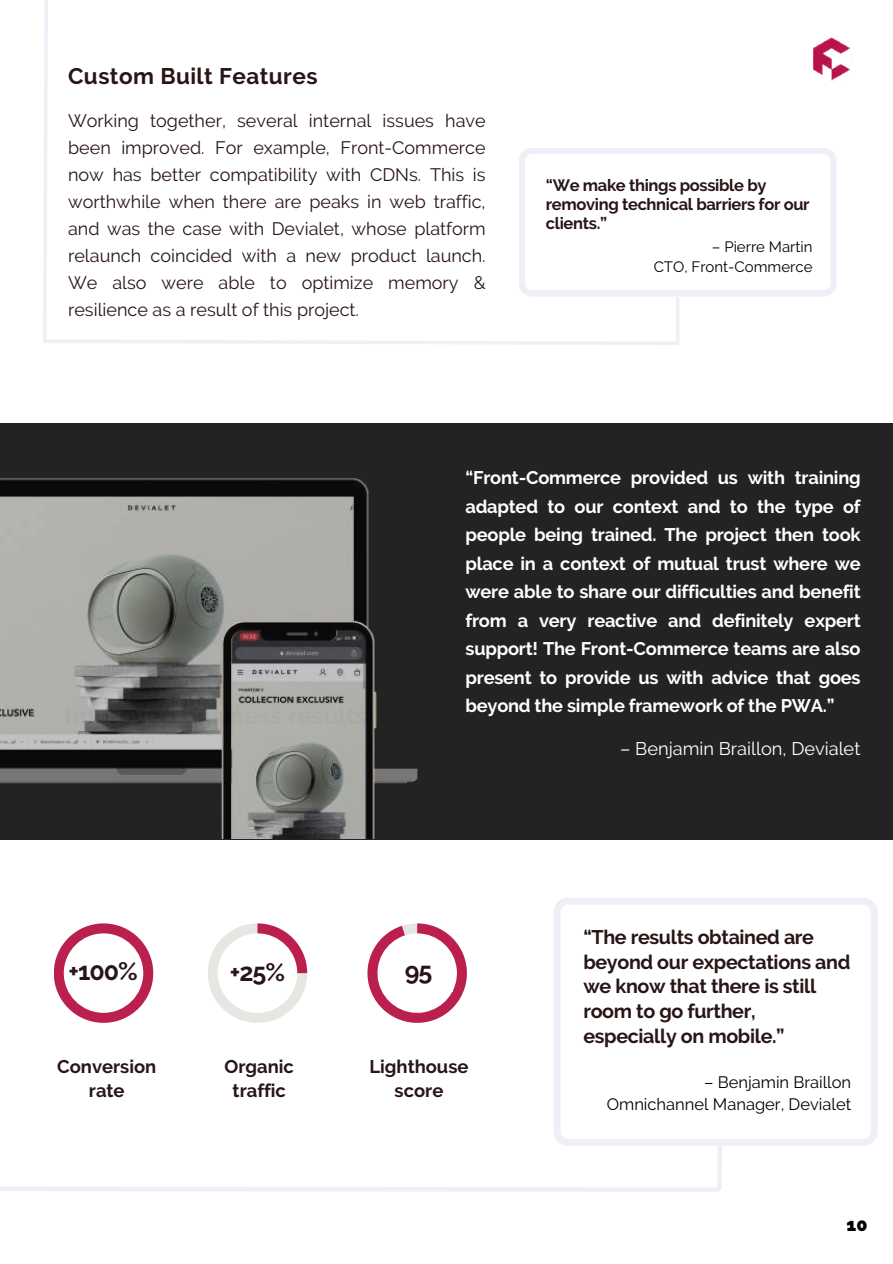
<style>
.page{position:relative;width:893px;height:1264px;background:#fff}
.page>*{position:absolute;margin:0;border:0;box-sizing:border-box;transform-origin:0 0}
.t1{font:700 25.05px "Raleway";letter-spacing:-.04em;color:#281516}
.t2{font:700 24.6px "Raleway";color:#281516}
.t3{font:700 22.5px "Raleway";letter-spacing:.02em;color:#281516}
.t4{font:700 19.8px "Raleway";color:#281516}
.t5{font:700 19.65px/24.8px "Raleway";letter-spacing:-.015em;color:#281516}
.t6{font:700 18.45px/24.8px "Raleway";color:#281516;text-align:center}
.t7{font:700 18.15px/28.5px "Raleway";letter-spacing:-.01em;color:#fff;text-align:justify}
.t8{font:18.15px "Raleway";color:#fff}
.t9{font:18px/27px "Raleway";color:#281516;text-align:justify}
.t10{font:800 18px "Raleway";color:#000}
.t11{font:700 16.5px/19px "Raleway";letter-spacing:-.02em;color:#281516}
.t12{font:16.5px/22.4px "Raleway";color:#000;text-align:right}
.t13{font:15px/20.2px "Raleway";color:#000;text-align:right}
</style>
<div class="page">
<svg style="left:679px;top:148px;width:157px;height:148px"></svg>
<svg style="left:0;top:1187px;width:720px;height:5px"></svg>
<svg style="left:54px;top:923px;width:99px;height:99px"></svg>
<svg style="left:208px;top:923px;width:99px;height:99px"></svg>
<svg style="left:367px;top:923px;width:100px;height:99px"></svg>
<div style="left:226px;top:955px;width:63px;height:36px;background:#fff"></div>
<div style="left:382px;top:955px;width:70px;height:36px;background:#fff"></div>
<svg style="left:554px;top:898px;width:323px;height:247px"></svg>
<div style="left:717px;top:1141px;width:5px;height:48px;background:#efeff7"></div>
<div style="left:69px;top:957px;width:66px;height:34px;background:#fff"></div>
<div style="left:0;top:423px;width:892px;height:416px;background:#242323"></div>
<img style="left:0;top:478px;width:418px;height:360px">
<svg style="left:43px;top:0;width:636px;height:345px"></svg>
<img style="left:812px;top:37px;width:39px;height:44px">
<p class="t3" style="left:68px;top:62px;width:251px">Custom Built Features</p>
<p class="t9" style="left:68px;top:107px;width:419px">Working together, several internal issues have been improved. For example, Front-Commerce now has better compatibility with CDNs. This is worthwhile when there are peaks in web traffic, and was the case with Devialet, whose platform relaunch coincided with a new product launch.<br>We also were able to optimize memory &amp; resilience as a result of this project.</p>
<p class="t11" style="left:546px;top:176px;width:265px">“We make things possible by removing technical barriers for our clients.”</p>
<p class="t13" style="left:653px;top:236px;width:160px">– Pierre Martin<br>CTO, Front-Commerce</p>
<p class="t7" style="left:465px;top:464px;width:396px">“Front-Commerce provided us with training adapted to our context and to the type of people being trained. The project then took place in a context of mutual trust where we were able to share our difficulties and benefit from a very reactive and definitely expert support! The Front-Commerce teams are also present to provide us with advice that goes beyond the simple framework of the PWA.”</p>
<p class="t8" style="left:620px;top:738px;width:242px">– Benjamin Braillon, Devialet</p>
<h1 class="t1" style="left:69px;top:956px;width:71px">+100%</h1>
<h1 class="t1" style="left:230px;top:957px;width:57px">+25%</h1>
<h1 class="t1" style="left:404px;top:956px;width:29px">95</h1>
<p class="t4" style="left:79px;top:961px;width:51px">100%</p>
<h2 class="t2" style="left:234px;top:958px;width:48px">25%</h2>
<h2 class="t2" style="left:393px;top:958px;width:49px">95%</h2>
<p class="t6" style="left:57px;top:1053px;width:101px">Conversion rate</p>
<p class="t6" style="left:224px;top:1053px;width:71px">Organic traffic</p>
<p class="t6" style="left:369px;top:1053px;width:100px">Lighthouse score</p>
<p class="t5" style="left:583px;top:924px;width:268px">“The results obtained are beyond our expectations and we know that there is still room to go further, especially on mobile.”</p>
<p class="t12" style="left:606px;top:1070px;width:246px">– Benjamin Braillon<br>Omnichannel Manager, Devialet</p>
<p class="t10" style="left:846px;top:1214px;width:22px">10</p>
</div>
